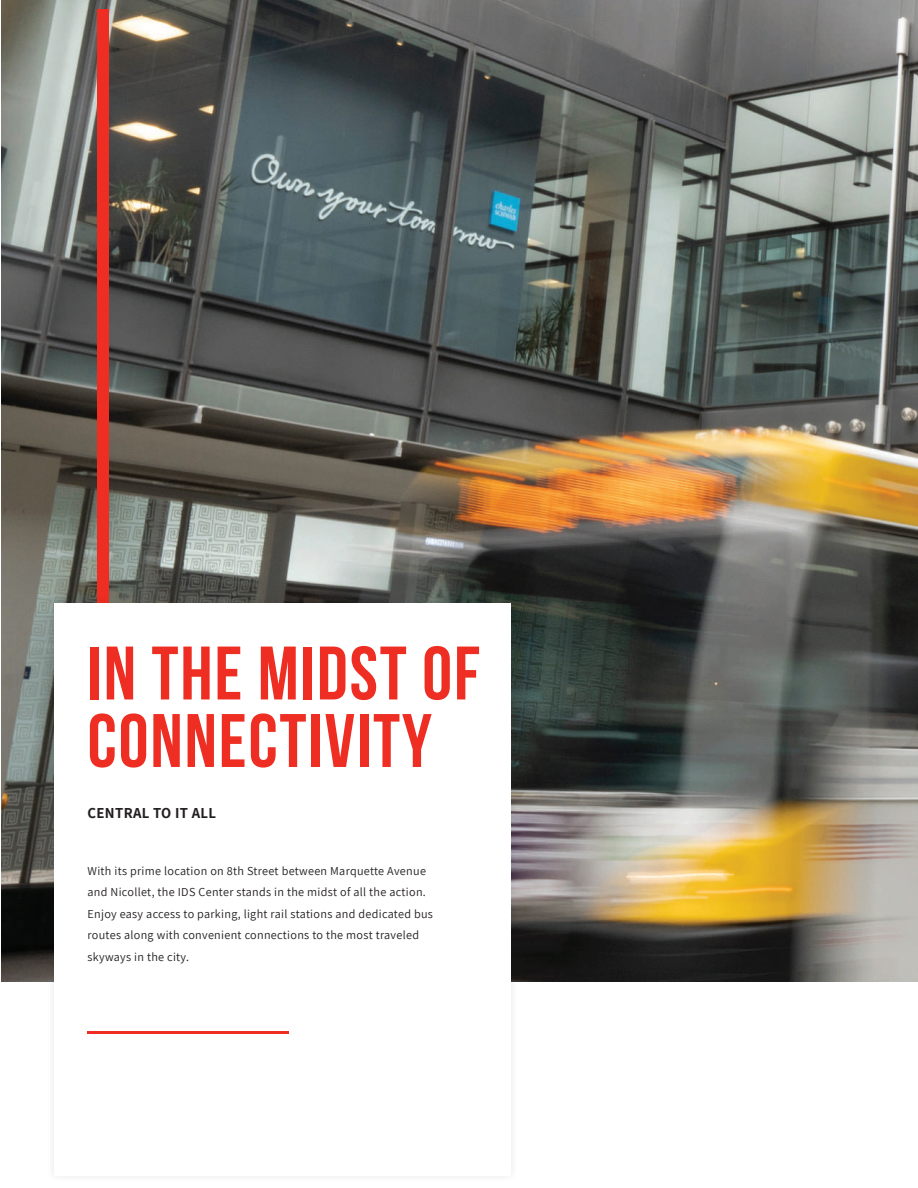
<style>
.page{position:relative;width:918px;height:1188px;background:#fff}
.page>*{position:absolute;margin:0;border:0;box-sizing:border-box;transform-origin:0 0}
.t1{font:700 75.6px/67.5px "Bebas Neue";letter-spacing:.025em;color:#ee2e22}
.t2{font:700 14.85px "Assistant";letter-spacing:.025em;color:#231f20}
.t3{font:12.15px/21.6px "Assistant";letter-spacing:.025em;color:#231f20}
</style>
<div class="page">
<img style="left:1px;top:0;width:917px;height:981px">
<div style="left:97px;top:9px;width:12px;height:1167px;background:#ee2e22"></div>
<div style="left:46px;top:595px;width:472px;height:588px;background:#231f20;opacity:.1"></div>
<div style="left:54px;top:603px;width:457px;height:573px;background:#fff"></div>
<hr style="left:88px;top:1031px;width:201px;height:3px;background:#ee2e22">
<h1 class="t1" style="left:88px;top:639px;width:394px">IN THE MIDST OF<br>CONNECTIVITY</h1>
<p class="t2" style="left:88px;top:802px;width:130px">CENTRAL TO IT ALL</p>
<p class="t3" style="left:88px;top:859px;width:347px">With its prime location on 8th Street between Marquette Avenue and Nicollet, the IDS Center stands in the midst of all the action.<br>Enjoy easy access to parking, light rail stations and dedicated bus routes along with convenient connections to the most traveled skyways in the city.</p>
</div>
